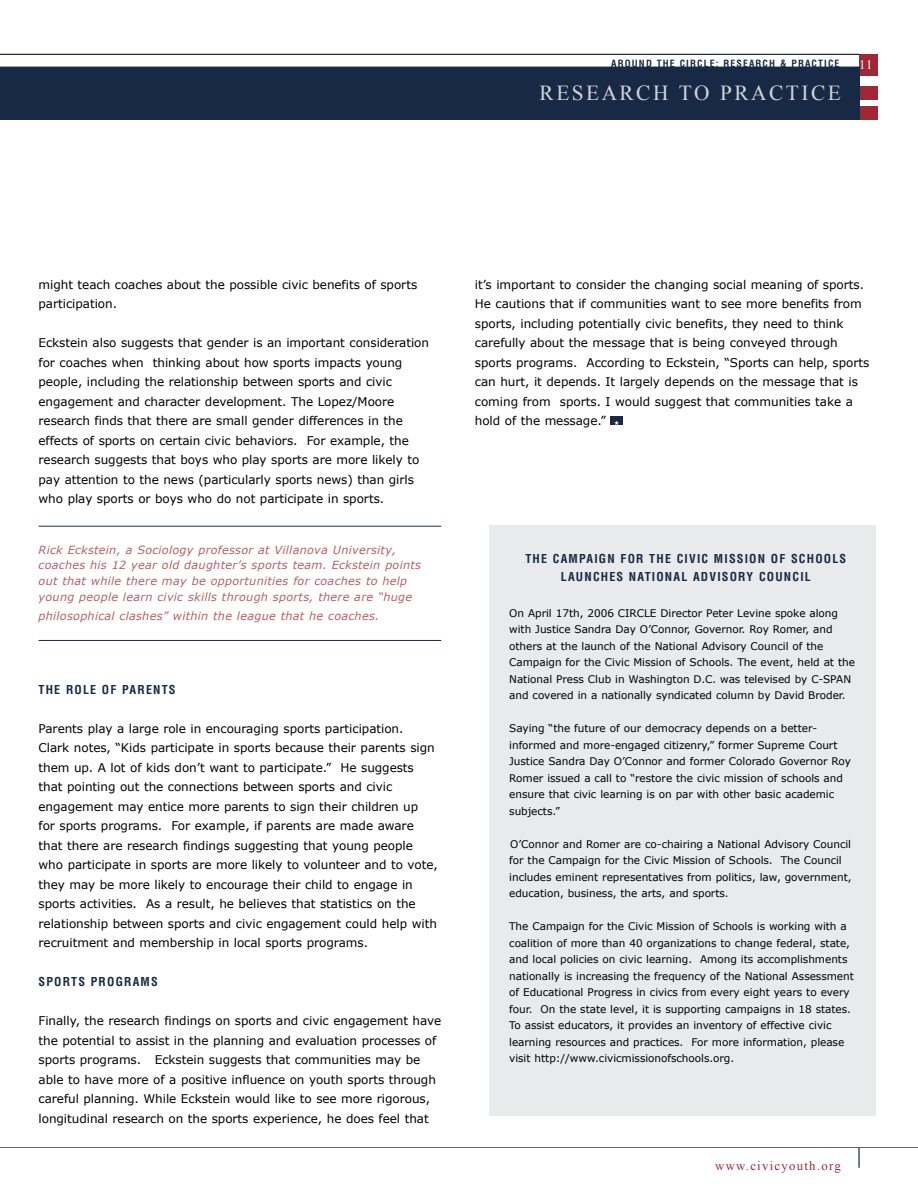
<style>
.page{position:relative;width:918px;height:1188px;background:#fff}
.page>*{position:absolute;margin:0;border:0;box-sizing:border-box;transform-origin:0 0}
.t1{font:21.3px "Times New Roman";letter-spacing:.115em;color:#d1d4da}
.t2{font:12.75px "Times New Roman";letter-spacing:.1em;color:#9e2935}
.t3{font:12.75px "Times New Roman";color:#fff}
.t4{font:12px/19.5px "Verdana";letter-spacing:-.005em;color:#000}
.t5{font:700 condensed 12px/18px "Helvetica LT Std";letter-spacing:.1em;color:#182945;text-align:center}
.t6{font:italic 11.25px/15.8px "Verdana";letter-spacing:.025em;color:#b65f67}
.t7{font:10.5px/16.5px "Verdana";letter-spacing:-.005em;color:#000}
.t8{font:700 condensed 9.75px "Helvetica LT Std";letter-spacing:.115em;color:#182945}
.t9{font:700 9px "Verdana";color:#fff}
</style>
<div class="page">
<svg style="left:859px;top:1148px;width:1px;height:20px"></svg>
<div style="left:859px;top:54px;width:19px;height:19px;background:#9e2935"></div>
<hr style="left:0;top:1147px;width:918px;height:1px;background:#636363">
<hr style="left:0;top:54px;width:859px;height:1px;background:#182945">
<div style="left:859px;top:107px;width:19px;height:13px;background:#9e2935"></div>
<div style="left:859px;top:86px;width:19px;height:13px;background:#9e2935"></div>
<div style="left:859px;top:56px;width:19px;height:19px;background:#9e2935"></div>
<div style="left:0;top:67px;width:859px;height:53px;background:#182945"></div>
<hr style="left:39px;top:526px;width:402px;height:1px;background:#182945">
<hr style="left:39px;top:640px;width:402px;height:1px;background:#182945">
<div style="left:611px;top:417px;width:12px;height:8px;background:#182945"></div>
<div style="left:489px;top:525px;width:387px;height:590px;background:#e8eaec"></div>
<p class="t8" style="left:611px;top:57px;width:230px">AROUND THE CIRCLE: RESEARCH &amp; PRACTICE</p>
<p class="t9" style="left:861px;top:58px;width:15px">11</p>
<p class="t3" style="left:859px;top:56px;width:15px">11</p>
<h1 class="t1" style="left:540px;top:79px;width:303px">RESEARCH TO PRACTICE</h1>
<p class="t4" style="left:39px;top:274px;width:380px">might teach coaches about the possible civic benefits of sports participation.</p>
<p class="t4" style="left:39px;top:333px;width:392px">Eckstein also suggests that gender is an important consideration for coaches when thinking about how sports impacts young people, including the relationship between sports and civic engagement and character development. The Lopez/Moore research finds that there are small gender differences in the effects of sports on certain civic behaviors. For example, the research suggests that boys who play sports are more likely to pay attention to the news (particularly sports news) than girls who play sports or boys who do not participate in sports.</p>
<p class="t6" style="left:39px;top:541px;width:384px">Rick Eckstein, a Sociology professor at Villanova University, coaches his 12 year old daughter’s sports team. Eckstein points out that while there may be opportunities for coaches to help young people learn civic skills through sports, there are “huge</p>
<p class="t6" style="left:39px;top:608px;width:342px">philosophical clashes” within the league that he coaches.</p>
<p class="t5" style="left:39px;top:680px;width:139px">THE ROLE OF PARENTS</p>
<p class="t4" style="left:39px;top:718px;width:401px">Parents play a large role in encouraging sports participation.<br>Clark notes, “Kids participate in sports because their parents sign them up. A lot of kids don’t want to participate.” He suggests that pointing out the connections between sports and civic engagement may entice more parents to sign their children up<br>for sports programs. For example, if parents are made aware that there are research findings suggesting that young people who participate in sports are more likely to volunteer and to vote, they may be more likely to encourage their child to engage in sports activities. As a result, he believes that statistics on the relationship between sports and civic engagement could help with recruitment and membership in local sports programs.</p>
<p class="t5" style="left:39px;top:973px;width:121px">SPORTS PROGRAMS</p>
<p class="t4" style="left:39px;top:1011px;width:404px">Finally, the research findings on sports and civic engagement have the potential to assist in the planning and evaluation processes of sports programs. Eckstein suggests that communities may be able to have more of a positive influence on youth sports through careful planning. While Eckstein would like to see more rigorous, longitudinal research on the sports experience, he does feel that</p>
<p class="t4" style="left:475px;top:274px;width:396px">it’s important to consider the changing social meaning of sports.<br>He cautions that if communities want to see more benefits from sports, including potentially civic benefits, they need to think carefully about the message that is being conveyed through sports programs. According to Eckstein, “Sports can help, sports can hurt, it depends. It largely depends on the message that is coming from sports. I would suggest that communities take a hold of the message.”</p>
<p class="t5" style="left:525px;top:549px;width:322px">THE CAMPAIGN FOR THE CIVIC MISSION OF SCHOOLS<br>LAUNCHES NATIONAL ADVISORY COUNCIL</p>
<p class="t7" style="left:509px;top:604px;width:347px">On April 17th, 2006 CIRCLE Director Peter Levine spoke along with Justice Sandra Day O’Connor, Governor. Roy Romer, and others at the launch of the National Advisory Council of the Campaign for the Civic Mission of Schools. The event, held at the National Press Club in Washington D.C. was televised by C-SPAN and covered in a nationally syndicated column by David Broder.</p>
<p class="t7" style="left:509px;top:720px;width:343px">Saying “the future of our democracy depends on a better&shy;informed and more-engaged citizenry,” former Supreme Court Justice Sandra Day O’Connor and former Colorado Governor Roy Romer issued a call to “restore the civic mission of schools and ensure that civic learning is on par with other basic academic subjects.”</p>
<p class="t7" style="left:509px;top:835px;width:344px">O’Connor and Romer are co-chairing a National Advisory Council for the Campaign for the Civic Mission of Schools. The Council includes eminent representatives from politics, law, government, education, business, the arts, and sports.</p>
<p class="t7" style="left:509px;top:918px;width:346px">The Campaign for the Civic Mission of Schools is working with a coalition of more than 40 organizations to change federal, state, and local policies on civic learning. Among its accomplishments nationally is increasing the frequency of the National Assessment of Educational Progress in civics from every eight years to every four. On the state level, it is supporting campaigns in 18 states.<br>To assist educators, it provides an inventory of effective civic learning resources and practices. For more information, please visit http://www.civicmissionofschools.org.</p>
<p class="t2" style="left:715px;top:1157px;width:127px">www.civicyouth.org</p>
</div>
